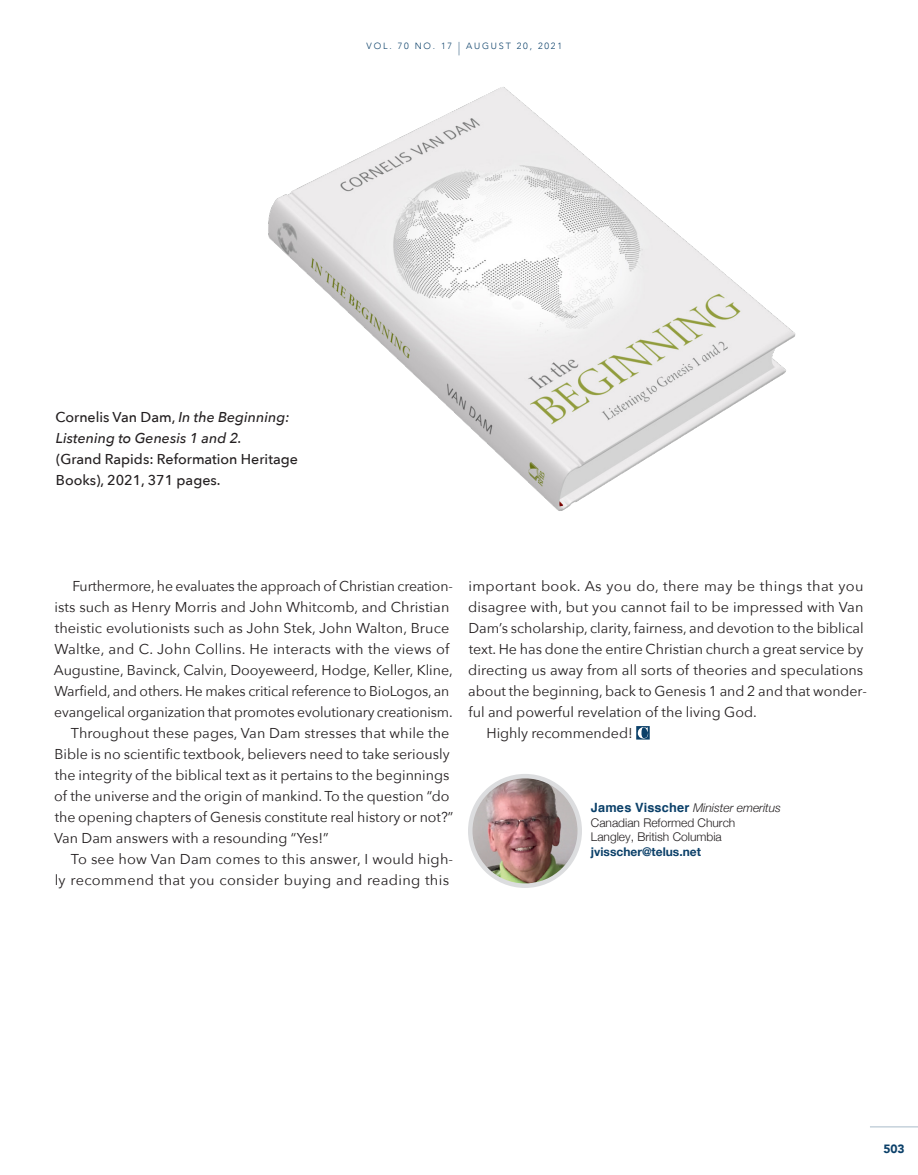
<style>
.page{position:relative;width:918px;height:1175px;background:#fff}
.page>*{position:absolute;margin:0;border:0;box-sizing:border-box;transform-origin:0 0}
.Body{font:14.25px/21px "Avenir Next";color:#231f20}
.Body-2{font:14.25px/21px "Avenir Next";letter-spacing:.02em;color:#231f20;text-align:right}
.Body__2021{font:italic 500 14.25px/21px "Avenir Next";color:#231f20}
.Body__2021-2{font:500 14.25px/21px "Avenir Next";color:#231f20}
.By_line__left{font:300 12px "Helvetica Neue";color:#231f20}
.By_line__left-2{font:italic 300 12px "Helvetica Neue";color:#231f20}
.By_line__left-3{font:700 12px "Helvetica Neue";color:#0b4069}
.t1{font:900 12px "Avenir";color:#0b4069}
.t2{font:300 9px "Avenir";letter-spacing:.2em;color:#0b4069}
.s1{font-size:13.5px}
.s2{font-style:normal}
.s3{font-family:"Helvetica";font-weight:700;font-style:normal;font-size:12.75px;color:#0b4069}
</style>
<div class="page">
<svg style="left:636px;top:726px;width:14px;height:13px"></svg>
<img style="left:268px;top:87px;width:528px;height:424px">
<img style="left:470px;top:776px;width:110px;height:109px;border-radius:55px">
<div style="left:468px;top:774px;width:114px;height:114px;border:4px solid #dcdddf;border-radius:50%"></div>
<hr style="left:870px;top:1126px;width:48px;height:1px;background:#0b4069">
<p class="t2" style="left:367px;top:41px;width:197px">VOL. 70 NO. 17 <span class="s1">|</span> AUGUST 20, 2021</p>
<p class="Body__2021" style="left:56px;top:406px;width:236px"><span class="s2">Cornelis Van Dam,</span> In the Beginning:<br>Listening to Genesis 1 and 2.</p>
<p class="Body__2021-2" style="left:56px;top:448px;width:244px">(Grand Rapids: Reformation Heritage<br>Books), 2021, 371 pages.</p>
<p class="Body" style="left:54px;top:575px;width:401px;text-indent:19px">Furthermore, he evaluates the approach of Christian creation&shy;ists such as Henry Morris and John Whitcomb, and Christian theistic evolutionists such as John Stek, John Walton, Bruce Waltke, and C. John Collins. He interacts with the views of Augustine, Bavinck, Calvin, Dooyeweerd, Hodge, Keller, Kline, Warfield, and others. He makes critical reference to BioLogos, an evangelical organization that promotes evolutionary creationism.</p>
<p class="Body" style="left:54px;top:722px;width:401px;text-indent:17px">Throughout these pages, Van Dam stresses that while the Bible is no scientific textbook, believers need to take seriously the integrity of the biblical text as it pertains to the beginnings of the universe and the origin of mankind. To the question “do the opening chapters of Genesis constitute real history or not?” Van Dam answers with a resounding “Yes!”</p>
<p class="Body-2" style="left:55px;top:848px;width:400px">To see how Van Dam comes to this answer, I would high-<br>ly recommend that you consider buying and reading this</p>
<p class="Body" style="left:468px;top:575px;width:400px">important book. As you do, there may be things that you disagree with, but you cannot fail to be impressed with Van Dam’s scholarship, clarity, fairness, and devotion to the biblical text. He has done the entire Christian church a great service by directing us away from all sorts of theories and speculations about the beginning, back to Genesis 1 and 2 and that wonder&shy;ful and powerful revelation of the living God.</p>
<p class="Body" style="left:486px;top:722px;width:148px">Highly recommended!</p>
<p class="By_line__left-2" style="left:591px;top:798px;width:192px"><span class="s3">James Visscher</span> Minister emeritus</p>
<p class="By_line__left" style="left:591px;top:812px;width:146px">Canadian Reformed Church</p>
<p class="By_line__left" style="left:591px;top:827px;width:132px">Langley, British Columbia</p>
<p class="By_line__left-3" style="left:591px;top:842px;width:112px">jvisscher@telus.net</p>
<p class="t1" style="left:883px;top:1138px;width:23px">503</p>
</div>
